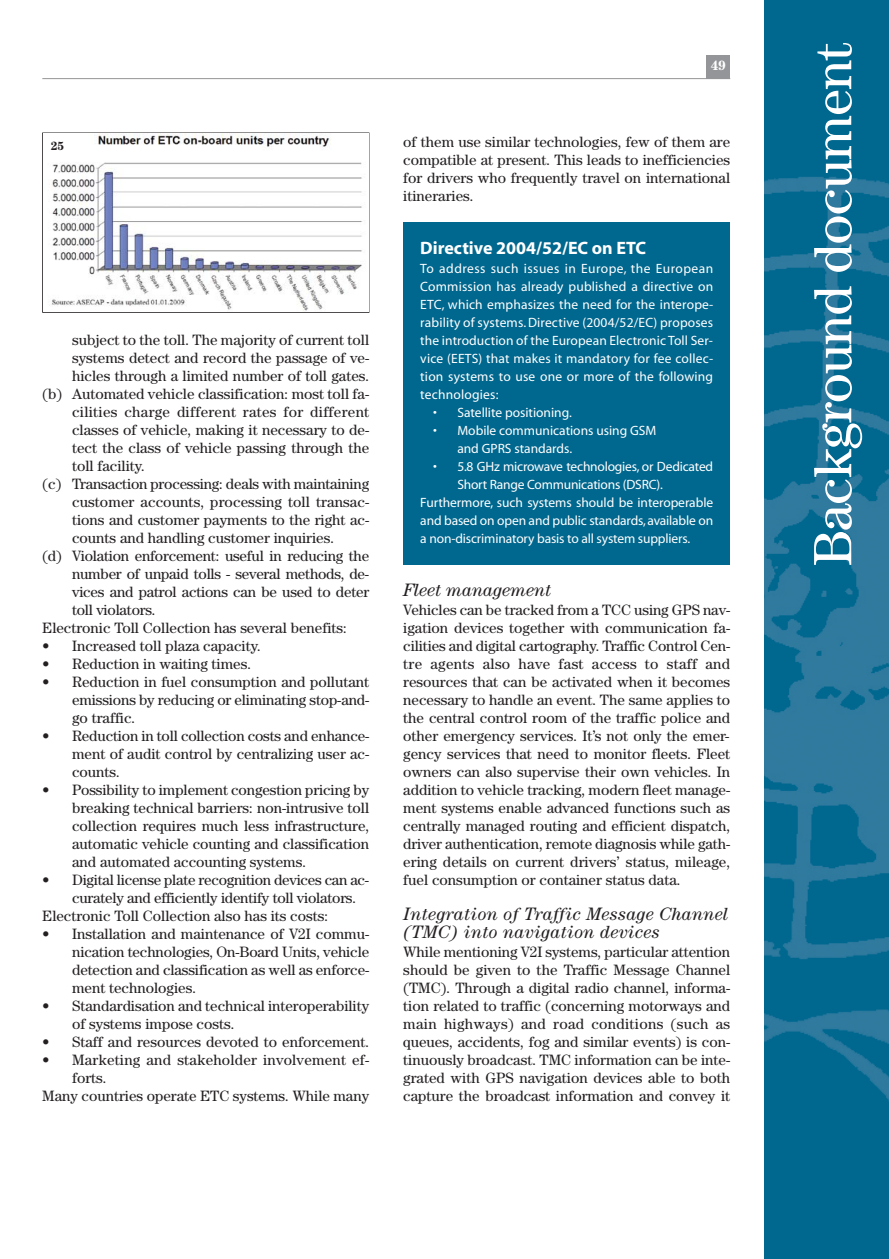
<style>
.page{position:relative;width:889px;height:1259px;background:#fff}
.page>*{position:absolute;margin:0;border:0;box-sizing:border-box;transform-origin:0 0}
.t1{font:54px "Century";letter-spacing:-.015em;color:#fff}
.t2{font:italic 18px/18px "Century";letter-spacing:.015em;color:#231f20}
.t3{font:700 18px "Myriad";color:#fff}
.t4{font:15px/18px "Century";color:#231f20;text-align:justify}
.t5{font:15px "Century";letter-spacing:.02em;color:#231f20}
.t6{font:13.5px/18px "Myriad";letter-spacing:-.005em;color:#fff;text-align:justify}
.t7{font:700 13.5px "Century";color:#fff}
.t8{font:700 12px "Century";color:#231f20}
</style>
<div class="page">
<div style="left:403px;top:223px;width:327px;height:342px;background:#00678e"></div>
<hr style="left:42px;top:78px;width:688px;height:1px;background:#939598">
<div style="left:764px;top:0;width:125px;height:1259px;background:#00678e"></div>
<img style="left:764px;top:177px;width:125px;height:925px">
<div style="left:706px;top:55px;width:24px;height:24px;background:#939598"></div>
<img style="left:51px;top:133px;width:311px;height:178px">
<p class="t8" style="left:51px;top:142px;width:15px">25</p>
<p class="t4" style="left:72px;top:332px;width:299px">subject to the toll. The majority of current toll</p>
<p class="t4" style="left:72px;top:350px;width:299px">systems detect and record the passage of ve-</p>
<p class="t4" style="left:72px;top:368px;width:299px">hicles through a limited number of toll gates.</p>
<p class="t4" style="left:42px;top:386px;width:328px">(b) Automated vehicle classification: most toll fa-</p>
<p class="t5" style="left:72px;top:407px;width:299px">cilities charge different rates for different</p>
<p class="t4" style="left:72px;top:422px;width:299px">classes of vehicle, making it necessary to de-</p>
<p class="t4" style="left:72px;top:440px;width:298px">tect the class of vehicle passing through the</p>
<p class="t4" style="left:72px;top:458px;width:74px">toll facility.</p>
<p class="t4" style="left:42px;top:476px;width:328px">(c) Transaction processing: deals with maintaining</p>
<p class="t4" style="left:72px;top:494px;width:299px">customer accounts, processing toll transac-</p>
<p class="t4" style="left:72px;top:512px;width:299px">tions and customer payments to the right ac-</p>
<p class="t4" style="left:72px;top:530px;width:263px">counts and handling customer inquiries.</p>
<p class="t4" style="left:42px;top:548px;width:328px">(d) Violation enforcement: useful in reducing the</p>
<p class="t4" style="left:72px;top:566px;width:298px">number of unpaid tolls - several methods, de-</p>
<p class="t4" style="left:72px;top:584px;width:298px">vices and patrol actions can be used to deter</p>
<p class="t4" style="left:72px;top:602px;width:85px">toll violators.</p>
<p class="t4" style="left:42px;top:620px;width:306px">Electronic Toll Collection has several benefits:</p>
<p class="t4" style="left:42px;top:638px;width:220px">• Increased toll plaza capacity.</p>
<p class="t4" style="left:42px;top:656px;width:210px">• Reduction in waiting times.</p>
<p class="t4" style="left:72px;top:674px;width:299px;text-indent:-30px">• Reduction in fuel consumption and pollutant emissions by reducing or eliminating stop-and&shy;go traffic.</p>
<p class="t4" style="left:72px;top:728px;width:299px;text-indent:-30px">• Reduction in toll collection costs and enhance&shy;ment of audit control by centralizing user ac&shy;counts.</p>
<p class="t4" style="left:72px;top:782px;width:299px;text-indent:-30px">• Possibility to implement congestion pricing by breaking technical barriers: non-intrusive toll collection requires much less infrastructure, automatic vehicle counting and classification and automated accounting systems.</p>
<p class="t4" style="left:42px;top:872px;width:328px">• Digital license plate recognition devices can ac-</p>
<p class="t4" style="left:72px;top:890px;width:285px">curately and efficiently identify toll violators.</p>
<p class="t4" style="left:42px;top:908px;width:287px">Electronic Toll Collection also has its costs:</p>
<p class="t4" style="left:72px;top:926px;width:299px;text-indent:-30px">• Installation and maintenance of V2I commu&shy;nication technologies, On-Board Units, vehicle detection and classification as well as enforce&shy;ment technologies.</p>
<p class="t4" style="left:72px;top:998px;width:298px;text-indent:-30px">• Standardisation and technical interoperability of systems impose costs.</p>
<p class="t4" style="left:42px;top:1034px;width:328px">• Staff and resources devoted to enforcement.</p>
<p class="t4" style="left:42px;top:1052px;width:328px">• Marketing and stakeholder involvement ef-</p>
<p class="t4" style="left:72px;top:1070px;width:36px">forts.</p>
<p class="t4" style="left:42px;top:1088px;width:328px">Many countries operate ETC systems. While many</p>
<p class="t7" style="left:710px;top:61px;width:17px">49</p>
<p class="t4" style="left:403px;top:134px;width:328px">of them use similar technologies, few of them are compatible at present. This leads to inefficiencies for drivers who frequently travel on international itineraries.</p>
<p class="t3" style="left:420px;top:241px;width:227px">Directive 2004/52/EC on ETC</p>
<p class="t6" style="left:420px;top:260px;width:294px">To address such issues in Europe, the European Commission has already published a directive on ETC, which emphasizes the need for the interope&shy;rability of systems. Directive (2004/52/EC) proposes the introduction of the European Electronic Toll Ser&shy;vice (EETS) that makes it mandatory for fee collec&shy;tion systems to use one or more of the following technologies:</p>
<p class="t6" style="left:433px;top:404px;width:140px">• Satellite positioning.</p>
<p class="t6" style="left:457px;top:422px;width:200px;text-indent:-24px">• Mobile communications using GSM and GPRS standards.</p>
<p class="t6" style="left:433px;top:458px;width:282px">• 5.8 GHz microwave technologies, or Dedicated</p>
<p class="t6" style="left:457px;top:476px;width:207px">Short Range Communications (DSRC).</p>
<p class="t6" style="left:420px;top:494px;width:294px">Furthermore, such systems should be interoperable</p>
<p class="t6" style="left:420px;top:512px;width:294px">and based on open and public standards, available on</p>
<p class="t6" style="left:420px;top:530px;width:271px">a non-discriminatory basis to all system suppliers.</p>
<p class="t2" style="left:403px;top:583px;width:149px">Fleet management</p>
<p class="t4" style="left:403px;top:602px;width:328px">Vehicles can be tracked from a TCC using GPS nav&shy;igation devices together with communication fa&shy;cilities and digital cartography. Traffic Control Cen&shy;tre agents also have fast access to staff and resources that can be activated when it becomes necessary to handle an event. The same applies to the central control room of the traffic police and other emergency services. It’s not only the emer&shy;gency services that need to monitor fleets. Fleet owners can also supervise their own vehicles. In addition to vehicle tracking, modern fleet manage&shy;ment systems enable advanced functions such as centrally managed routing and efficient dispatch, driver authentication, remote diagnosis while gath&shy;ering details on current drivers’ status, mileage, fuel consumption or container status data.</p>
<p class="t2" style="left:403px;top:907px;width:326px">Integration of Traffic Message Channel (TMC) into navigation devices</p>
<p class="t4" style="left:403px;top:944px;width:328px">While mentioning V2I systems, particular attention should be given to the Traffic Message Channel (TMC). Through a digital radio channel, informa&shy;tion related to traffic (concerning motorways and main highways) and road conditions (such as queues, accidents, fog and similar events) is con&shy;tinuously broadcast. TMC information can be inte&shy;grated with GPS navigation devices able to both capture the broadcast information and convey it</p>
<h1 class="t1" style="left:814px;top:566px;width:525px;rotate:-90deg">Background document</h1>
</div>
